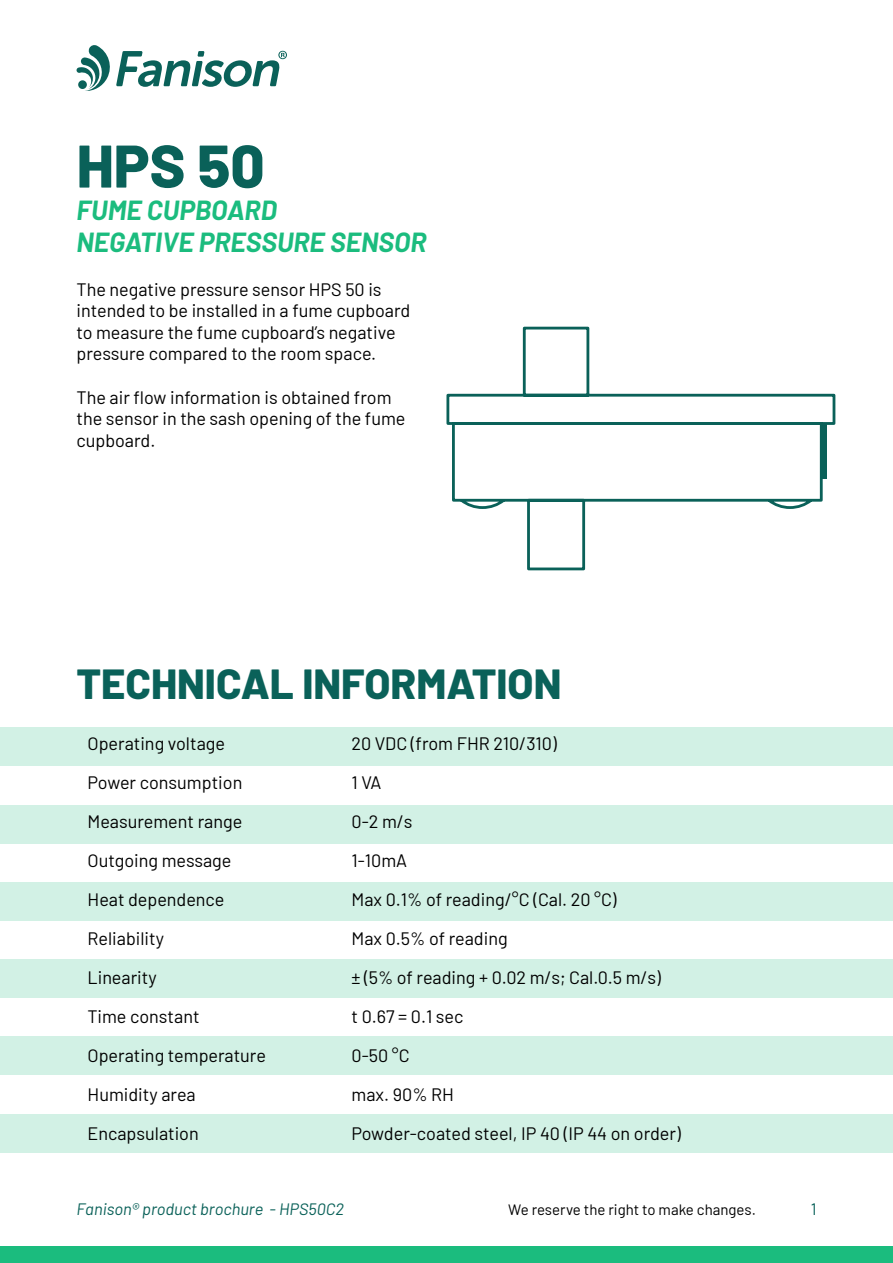
<style>
.page{position:relative;width:893px;height:1263px;background:#fff}
.page>*{position:absolute;margin:0;border:0;box-sizing:border-box;transform-origin:0 0}
.t1{font:800 60px "Barlow";color:#0a6159}
.t2{font:800 42px "Barlow";color:#0a6159}
.t3{font:italic 700 27px/32.4px "Barlow";color:#1bbc7e}
.t4{font:18px/39px "Barlow";color:#000}
.t5{font:italic 16.5px "Barlow";color:#0a6159}
.t6{font:16.5px "Barlow";color:#0a6159}
.t7{font:15px "Barlow";color:#000}
</style>
<div class="page">
<div style="left:0;top:728px;width:893px;height:38px;background:#d2f1e5"></div>
<div style="left:0;top:805px;width:893px;height:38px;background:#d2f1e5"></div>
<div style="left:0;top:882px;width:893px;height:38px;background:#d2f1e5"></div>
<div style="left:0;top:959px;width:893px;height:39px;background:#d2f1e5"></div>
<div style="left:0;top:1036px;width:893px;height:39px;background:#d2f1e5"></div>
<div style="left:0;top:1114px;width:893px;height:39px;background:#d2f1e5"></div>
<svg style="left:446px;top:326px;width:390px;height:245px"></svg>
<div style="left:822px;top:424px;width:5px;height:55px;background:#0a6159"></div>
<div style="left:0;top:1247px;width:893px;height:16px;background:#1bbc7e"></div>
<svg style="left:76px;top:45px;width:211px;height:46px"></svg>
<h1 class="t1" style="left:77px;top:121px;width:190px">HPS 50</h1>
<h3 class="t3" style="left:77px;top:192px;width:351px">FUME CUPBOARD<br>NEGATIVE PRESSURE SENSOR</h3>
<p class="t4" style="left:77px;top:277px;width:335px;line-height:21.6px">The negative pressure sensor HPS 50 is intended to be installed in a fume cupboard to measure the fume cupboard’s negative pressure compared to the room space.</p>
<p class="t4" style="left:77px;top:385px;width:330px;line-height:21.6px">The air flow information is obtained from the sensor in the sash opening of the fume cupboard.</p>
<h2 class="t2" style="left:77px;top:652px;width:486px">TECHNICAL INFORMATION</h2>
<p class="t4" style="left:88px;top:723px;width:180px">Operating voltage<br>Power consumption<br>Measurement range<br>Outgoing message<br>Heat dependence<br>Reliability<br>Linearity<br>Time constant<br>Operating temperature<br>Humidity area<br>Encapsulation</p>
<p class="t4" style="left:351px;top:723px;width:331px">20 VDC (from FHR 210/310)<br>1 VA<br>0-2 m/s<br>1-10mA<br>Max 0.1% of reading/°C (Cal. 20 °C)<br>Max 0.5% of reading<br>± (5% of reading + 0.02 m/s; Cal.0.5 m/s)<br>t 0.67 = 0.1 sec<br>0-50 °C<br>max. 90% RH<br>Powder-coated steel, IP 40 (IP 44 on order)</p>
<p class="t5" style="left:77px;top:1197px;width:269px">Fanison® product brochure - HPS50C2</p>
<p class="t7" style="left:508px;top:1198px;width:249px">We reserve the right to make changes.</p>
<p class="t6" style="left:811px;top:1197px;width:7px">1</p>
</div>
